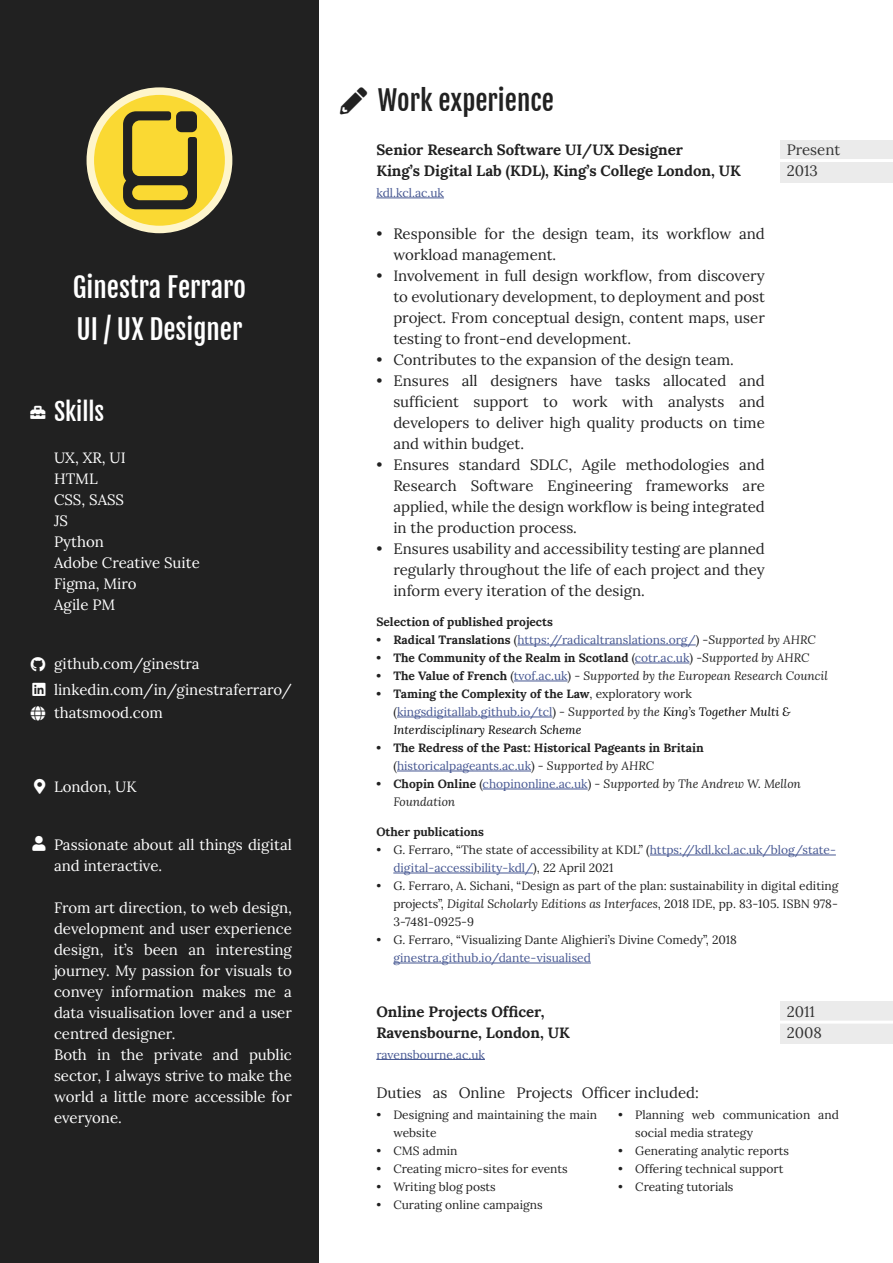
<style>
.page{position:relative;width:893px;height:1263px;background:#fff}
.page>*{position:absolute;margin:0;border:0;box-sizing:border-box;transform-origin:0 0}
.t1{font:27px/42px "Fjalla One";color:#fff}
.t2{font:27px "Fjalla One";color:#212121}
.t3{font:24px "Fjalla One";color:#fff}
.t4{font:15px/21px "Lora";color:#212121;text-align:justify}
.t5{font:15px/21px "Lora";color:#fff}
.t6{font:700 15px/21px "Lora";color:#212121}
.t7{font:15px/21px "Lora";color:#333}
.t8{font:12px/18px "Lora";color:#212121}
.t9{font:12px/18px "Lora";color:#465792}
.t10{font:700 12px/18px "Lora";color:#212121}
.t11{font:italic 12px/18px "Lora";color:#000}
.t12{font:italic 12px/18px "Lora";color:#212121}
.s1{font-weight:700;color:#212121}
.s2{color:#212121}
.s3{font-style:italic;color:#212121}
.s4{font-weight:400}
.s5{font-weight:400;color:#465792}
.s6{font-weight:400;font-style:italic}
.s7{font-weight:700;font-style:normal}
.s8{font-style:normal}
.s9{font-style:normal;color:#465792}
.s10{font-weight:700;font-style:normal;color:#212121}
.s11{font-style:normal;color:#212121}
.s12{font-style:italic}
</style>
<div class="page">
<div style="left:0;top:0;width:319px;height:1263px;background:#212121"></div>
<svg style="left:90px;top:91px;width:139px;height:138px;background:#f9dc47"></svg>
<div style="left:87px;top:87px;width:145px;height:146px;border:8px solid #fef5cc;border-radius:50%"></div>
<svg style="left:123px;top:111px;width:74px;height:98px"></svg>
<div style="left:176px;top:111px;width:21px;height:21px;background:#212121;border-radius:5px"></div>
<hr style="left:376px;top:198px;width:68px;height:1px;background:#465792">
<hr style="left:517px;top:645px;width:179px;height:1px;background:#465792">
<hr style="left:635px;top:663px;width:55px;height:1px;background:#465792">
<hr style="left:514px;top:681px;width:54px;height:1px;background:#465792">
<hr style="left:397px;top:717px;width:155px;height:1px;background:#465792">
<hr style="left:397px;top:771px;width:134px;height:1px;background:#465792">
<hr style="left:483px;top:789px;width:105px;height:1px;background:#465792">
<hr style="left:650px;top:855px;width:186px;height:1px;background:#465792">
<hr style="left:393px;top:873px;width:140px;height:1px;background:#465792">
<hr style="left:393px;top:963px;width:198px;height:1px;background:#465792">
<div style="left:781px;top:140px;width:112px;height:42px;background:#ebebeb"></div>
<hr style="left:778px;top:159px;width:115px;height:3px;background:#fff">
<hr style="left:376px;top:1059px;width:109px;height:1px;background:#465792">
<div style="left:781px;top:1001px;width:112px;height:43px;background:#ebebeb"></div>
<hr style="left:778px;top:1020px;width:115px;height:3px;background:#fff">
<h1 class="t1" style="left:73px;top:267px;width:175px">Ginestra Ferraro<br>UI / UX Designer</h1>
<h2 class="t3" style="left:54px;top:397px;width:52px">Skills</h2>
<p class="t5" style="left:54px;top:446px;width:147px">UX, XR, UI<br>HTML<br>CSS, SASS<br>JS<br>Python<br>Adobe Creative Suite<br>Figma, Miro<br>Agile PM</p>
<p class="t5" style="left:54px;top:650px;width:239px;line-height:25.5px">github.com/ginestra linkedin.com/in/ginestraferraro/</p>
<p class="t5" style="left:54px;top:701px;width:110px">thatsmood.com</p>
<p class="t5" style="left:54px;top:775px;width:84px">London, UK</p>
<p class="t5" style="left:54px;top:833px;width:239px">Passionate about all things digital and interactive.</p>
<p class="t5" style="left:54px;top:896px;width:239px">From art direction, to web design, development and user experience design, it’s been an interesting journey. My passion for visuals to convey information makes me a data visualisation lover and a user centred designer.<br>Both in the private and public sector, I always strive to make the world a little more accessible for everyone.</p>
<h1 class="t2" style="left:378px;top:84px;width:178px">Work experience</h1>
<p class="t6" style="left:376px;top:138px;width:366px">Senior Research Software UI/UX Designer<br>King’s Digital Lab (KDL), King’s College London, UK</p>
<p class="t9" style="left:376px;top:183px;width:69px">kdl.kcl.ac.uk</p>
<p class="t4" style="left:393px;top:222px;width:373px;text-indent:-17px">• Responsible for the design team, its workflow and workload management.</p>
<p class="t4" style="left:393px;top:264px;width:373px;text-indent:-17px">• Involvement in full design workflow, from discovery to evolutionary development, to deployment and post project. From conceptual design, content maps, user testing to front-end development.</p>
<p class="t4" style="left:376px;top:348px;width:359px">• Contributes to the expansion of the design team.</p>
<p class="t4" style="left:393px;top:369px;width:373px;text-indent:-17px">• Ensures all designers have tasks allocated and sufficient support to work with analysts and developers to deliver high quality products on time and within budget.</p>
<p class="t4" style="left:393px;top:453px;width:373px;text-indent:-17px">• Ensures standard SDLC, Agile methodologies and Research Software Engineering frameworks are applied, while the design workflow is being integrated in the production process.</p>
<p class="t4" style="left:393px;top:537px;width:373px;text-indent:-17px">• Ensures usability and accessibility testing are planned regularly throughout the life of each project and they inform every iteration of the design.</p>
<p class="t10" style="left:376px;top:611px;width:178px">Selection of published projects</p>
<p class="t9" style="left:376px;top:630px;width:441px"><span class="s1">• Radical Translations</span> <span class="s2">(</span>https://radicaltranslations.org/<span class="s2">) -</span><span class="s3">Supported by AHRC</span></p>
<p class="t10" style="left:376px;top:647px;width:435px">• The Community of the Realm in Scotland <span class="s4">(</span><span class="s5">cotr.ac.uk</span><span class="s4">) -</span><span class="s6">Supported by AHRC</span></p>
<p class="t12" style="left:376px;top:667px;width:453px"><span class="s7">• The Value of French</span> <span class="s8">(</span><span class="s9">tvof.ac.uk</span><span class="s8">) -</span> Supported by the European Research Council</p>
<p class="t11" style="left:393px;top:685px;width:399px;text-indent:-17px"><span class="s10">• Taming the Complexity of the Law</span><span class="s11">, exploratory work (</span><span class="s9">kingsdigitallab.github.io/tcl</span><span class="s11">) -</span> <span class="s2">Supported by the</span> King’s Together Multi &amp;<br>Interdisciplinary Research Scheme</p>
<p class="t10" style="left:393px;top:737px;width:312px;text-indent:-17px">• The Redress of the Past: Historical Pageants in Britain <span class="s4">(</span><span class="s5">historicalpageants.ac.uk</span><span class="s4">) -</span> <span class="s6">Supported by AHRC</span></p>
<p class="t12" style="left:393px;top:775px;width:409px;text-indent:-17px"><span class="s7">• Chopin Online</span> <span class="s8">(</span><span class="s9">chopinonline.ac.uk</span><span class="s8">) -</span> Supported by The Andrew W. Mellon<br>Foundation</p>
<p class="t10" style="left:376px;top:821px;width:109px">Other publications</p>
<p class="t9" style="left:393px;top:840px;width:444px;text-indent:-17px"><span class="s2">• G. Ferraro, “The state of accessibility at KDL” (</span>https://kdl.kcl.ac.uk/blog/state&shy;digital-accessibility-kdl/<span class="s2">), 22 April 2021</span></p>
<p class="t8" style="left:393px;top:876px;width:447px;text-align:justify;text-indent:-17px">• G. Ferraro, A. Sichani, “Design as part of the plan: sustainability in digital editing projects”, <span class="s12">Digital Scholarly Editions as Interfaces</span>, 2018 IDE, pp. 83-105. ISBN 978- 3-7481-0925-9</p>
<p class="t8" style="left:376px;top:930px;width:362px">• G. Ferraro, “Visualizing Dante Alighieri’s Divine Comedy”, 2018</p>
<p class="t9" style="left:393px;top:948px;width:199px">ginestra.github.io/dante-visualised</p>
<p class="t7" style="left:787px;top:138px;width:55px">Present<br>2013</p>
<p class="t6" style="left:376px;top:999px;width:195px">Online Projects Officer,<br>Ravensbourne, London, UK</p>
<p class="t9" style="left:376px;top:1044px;width:110px">ravensbourne.ac.uk</p>
<p class="t4" style="left:376px;top:1081px;width:324px">Duties as Online Projects Officer included:</p>
<p class="t7" style="left:787px;top:1000px;width:37px">2011<br>2008</p>
<p class="t8" style="left:393px;top:1104px;width:205px;text-indent:-17px">• Designing and maintaining the main website</p>
<p class="t8" style="left:376px;top:1140px;width:83px">• CMS admin</p>
<p class="t8" style="left:376px;top:1158px;width:193px">• Creating micro-sites for events</p>
<p class="t8" style="left:376px;top:1176px;width:121px">• Writing blog posts</p>
<p class="t8" style="left:376px;top:1194px;width:168px">• Curating online campaigns</p>
<p class="t8" style="left:635px;top:1104px;width:205px;text-indent:-17px">• Planning web communication and social media strategy</p>
<p class="t8" style="left:618px;top:1140px;width:172px">• Generating analytic reports</p>
<p class="t8" style="left:618px;top:1158px;width:167px">• Offering technical support</p>
<p class="t8" style="left:618px;top:1176px;width:117px">• Creating tutorials</p>
</div>
